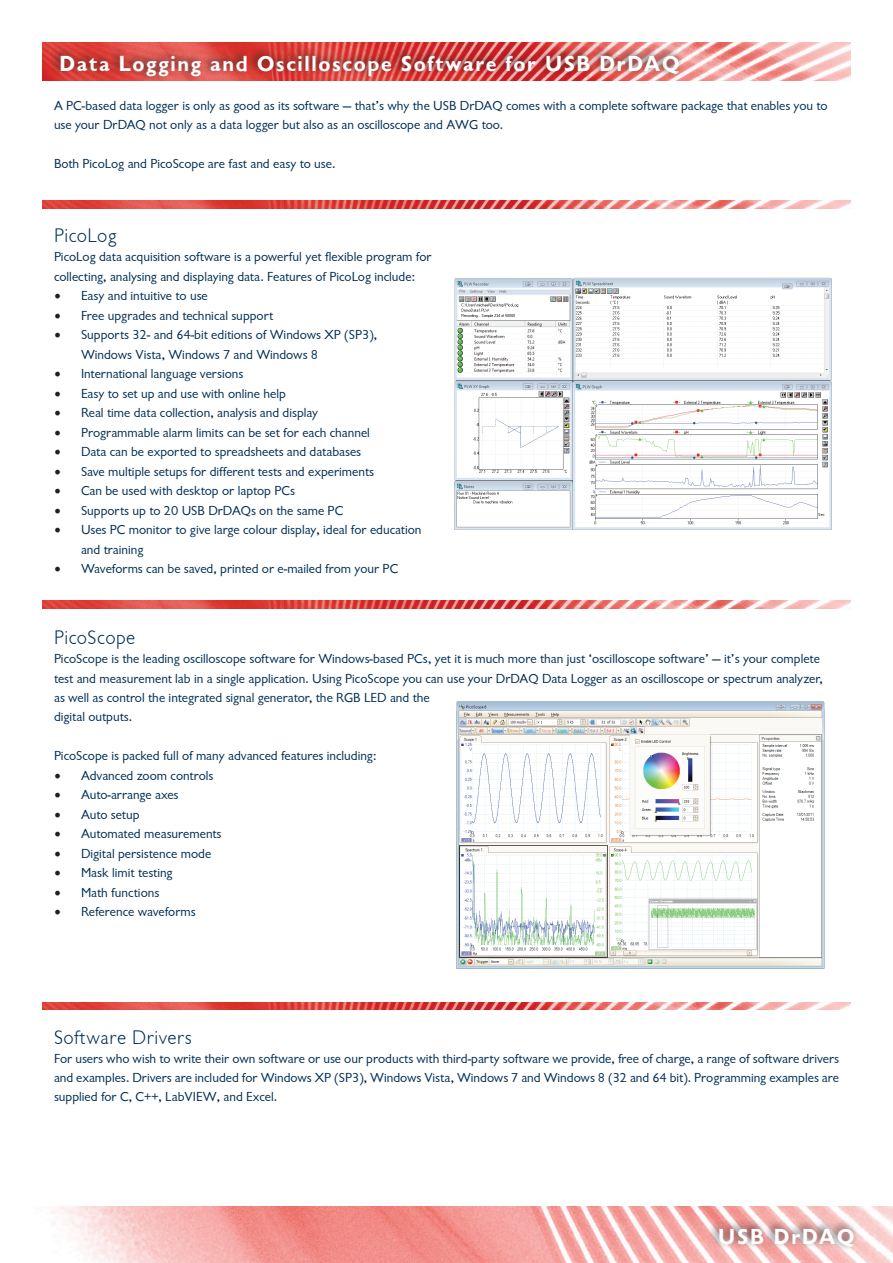
<style>
.page{position:relative;width:893px;height:1263px;background:#fff}
.page>*{position:absolute;margin:0;border:0;box-sizing:border-box;transform-origin:0 0}
.t1{font:700 22.5px "Chantilly";letter-spacing:.075em;color:#fff}
.t2{font:300 20.25px "Chantilly";letter-spacing:.025em;color:#002e54}
.t3{font:13.5px/19.5px "Chantilly";color:#002e54}
.s1{font-family:"Minion Pro";font-size:18px;color:#231f20}
</style>
<div class="page">
<img style="left:43px;top:43px;width:807px;height:38px">
<div style="left:50px;top:45px;width:633px;height:37px;background:#231f20;opacity:.75"></div>
<img style="left:454px;top:277px;width:378px;height:253px">
<img style="left:456px;top:701px;width:369px;height:268px">
<img style="left:54px;top:1206px;width:839px;height:57px">
<div style="left:708px;top:1218px;width:150px;height:34px;background:#231f20;opacity:.75"></div>
<img style="left:43px;top:201px;width:807px;height:7px">
<img style="left:43px;top:601px;width:807px;height:7px">
<img style="left:43px;top:1002px;width:807px;height:8px">
<h1 class="t1" style="left:60px;top:51px;width:621px">Data Logging and Oscilloscope Software for USB DrDAQ</h1>
<p class="t3" style="left:54px;top:96px;width:775px">A PC-based data logger is only as good as its software — that’s why the USB DrDAQ comes with a complete software package that enables you to use your DrDAQ not only as a data logger but also as an oscilloscope and AWG too.</p>
<p class="t3" style="left:54px;top:154px;width:283px">Both PicoLog and PicoScope are fast and easy to use.</p>
<h2 class="t2" style="left:54px;top:224px;width:64px">PicoLog</h2>
<p class="t3" style="left:54px;top:247px;width:379px">PicoLog data acquisition software is a powerful yet flexible program for collecting, analysing and displaying data. Features of PicoLog include:</p>
<p class="t3" style="left:54px;top:286px;width:155px"><span class="s1">•</span> Easy and intuitive to use</p>
<p class="t3" style="left:54px;top:306px;width:221px"><span class="s1">•</span> Free upgrades and technical support</p>
<p class="t3" style="left:81px;top:325px;width:298px;text-indent:-27px"><span class="s1">•</span> Supports 32- and 64-bit editions of Windows XP (SP3),<br>Windows Vista, Windows 7 and Windows 8</p>
<p class="t3" style="left:54px;top:364px;width:191px"><span class="s1">•</span> International language versions</p>
<p class="t3" style="left:54px;top:384px;width:233px"><span class="s1">•</span> Easy to set up and use with online help</p>
<p class="t3" style="left:54px;top:403px;width:266px"><span class="s1">•</span> Real time data collection, analysis and display</p>
<p class="t3" style="left:54px;top:423px;width:317px"><span class="s1">•</span> Programmable alarm limits can be set for each channel</p>
<p class="t3" style="left:54px;top:442px;width:309px"><span class="s1">•</span> Data can be exported to spreadsheets and databases</p>
<p class="t3" style="left:54px;top:462px;width:321px"><span class="s1">•</span> Save multiple setups for different tests and experiments</p>
<p class="t3" style="left:54px;top:481px;width:242px"><span class="s1">•</span> Can be used with desktop or laptop PCs</p>
<p class="t3" style="left:54px;top:501px;width:291px"><span class="s1">•</span> Supports up to 20 USB DrDAQs on the same PC</p>
<p class="t3" style="left:81px;top:520px;width:342px;text-indent:-27px"><span class="s1">•</span> Uses PC monitor to give large colour display, ideal for education and training</p>
<p class="t3" style="left:54px;top:559px;width:346px"><span class="s1">•</span> Waveforms can be saved, printed or e-mailed from your PC</p>
<h2 class="t2" style="left:54px;top:626px;width:83px">PicoScope</h2>
<p class="t3" style="left:54px;top:649px;width:770px">PicoScope is the leading oscilloscope software for Windows-based PCs, yet it is much more than just ‘oscilloscope software’ — it’s your complete test and measurement lab in a single application. Using PicoScope you can use your DrDAQ Data Logger as an oscilloscope or spectrum analyzer,</p>
<p class="t3" style="left:54px;top:688px;width:377px">as well as control the integrated signal generator, the RGB LED and the digital outputs.</p>
<p class="t3" style="left:54px;top:746px;width:324px">PicoScope is packed full of many advanced features including:</p>
<p class="t3" style="left:54px;top:766px;width:161px"><span class="s1">•</span> Advanced zoom controls</p>
<p class="t3" style="left:54px;top:785px;width:126px"><span class="s1">•</span> Auto-arrange axes</p>
<p class="t3" style="left:54px;top:805px;width:87px"><span class="s1">•</span> Auto setup</p>
<p class="t3" style="left:54px;top:824px;width:169px"><span class="s1">•</span> Automated measurements</p>
<p class="t3" style="left:54px;top:844px;width:159px"><span class="s1">•</span> Digital persistence mode</p>
<p class="t3" style="left:54px;top:863px;width:120px"><span class="s1">•</span> Mask limit testing</p>
<p class="t3" style="left:54px;top:883px;width:107px"><span class="s1">•</span> Math functions</p>
<p class="t3" style="left:54px;top:902px;width:143px"><span class="s1">•</span> Reference waveforms</p>
<h2 class="t2" style="left:54px;top:1027px;width:139px">Software Drivers</h2>
<p class="t3" style="left:54px;top:1049px;width:787px;line-height:18.8px;text-align:justify">For users who wish to write their own software or use our products with third-party software we provide, free of charge, a range of software drivers and examples. Drivers are included for Windows XP (SP3), Windows Vista, Windows 7 and Windows 8 (32 and 64 bit). Programming examples are supplied for C, C++, LabVIEW, and Excel.</p>
<h1 class="t1" style="left:718px;top:1224px;width:138px">USB DrDAQ</h1>
</div>
